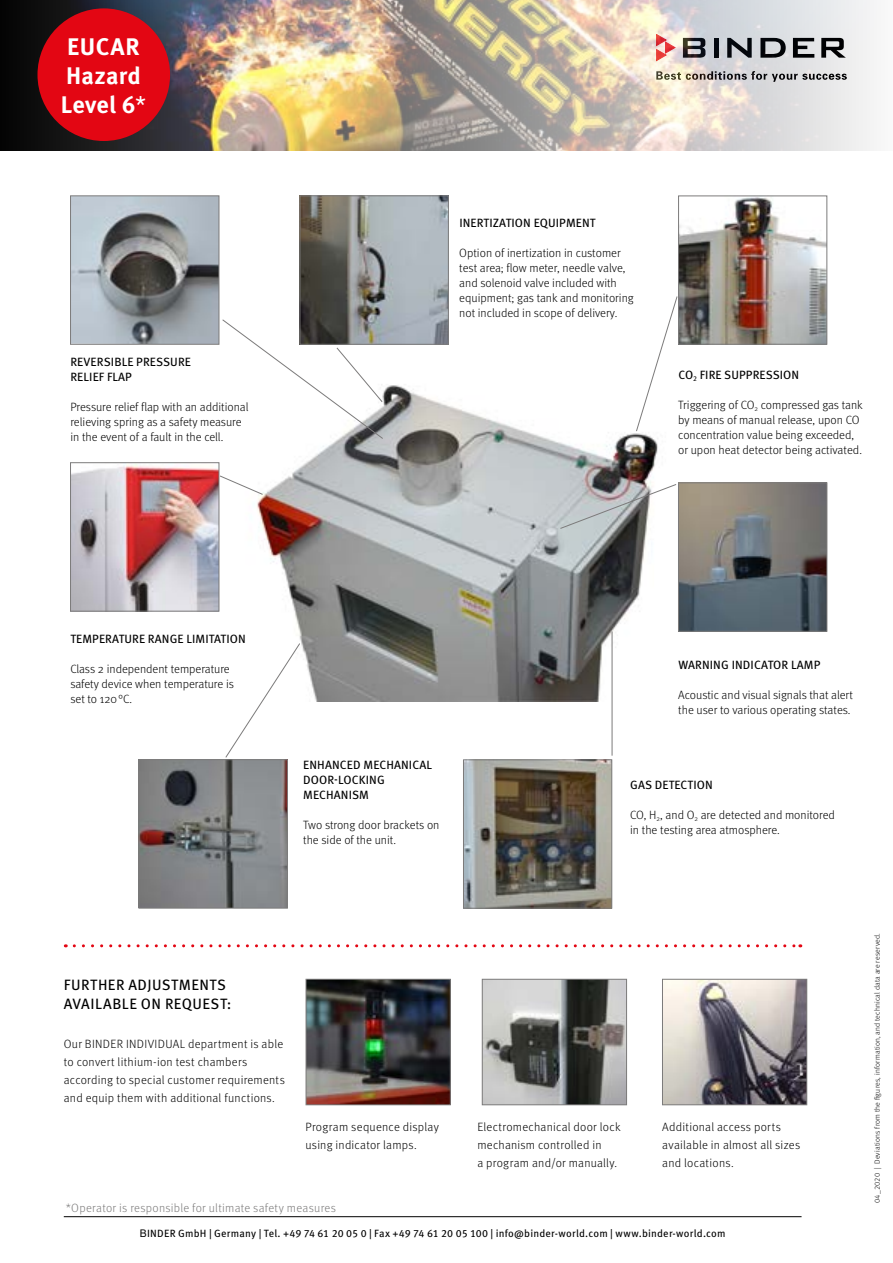
<style>
.page{position:relative;width:893px;height:1263px;background:#fff}
.page>*{position:absolute;margin:0;border:0;box-sizing:border-box;transform-origin:0 0}
.t1{font:700 24px/29.1px "Meta Pro";letter-spacing:.01em;color:#fff}
.t2{font:15px/19.5px "Meta Pro";letter-spacing:.03em;color:#000}
.t3{font:300 12px/15px "Meta Pro";color:#000}
.t4{font:300 12px/18px "Meta Pro";letter-spacing:.02em;color:#000}
.t5{font:12px/15px "Meta Pro";letter-spacing:.01em;color:#000}
.t6{font:300 12px "Meta Pro";letter-spacing:.02em;color:#7c7b7b}
.t7{font:10.5px "Meta Pro";letter-spacing:.02em;color:#000}
.t8{font:300 7.5px "Meta Pro";letter-spacing:.025em;color:#000}
.s1{font-weight:400}
.s2{font-family:"Arial Unicode MS"}
</style>
<div class="page">
<hr style="left:64px;top:1216px;width:737px;height:1px;background:#000">
<img style="left:664px;top:981px;width:141px;height:122px">
<div style="left:662px;top:979px;width:145px;height:126px;border:1px solid #7c7b7b"></div>
<img style="left:308px;top:981px;width:140px;height:122px">
<div style="left:306px;top:979px;width:144px;height:126px;border:1px solid #7c7b7b"></div>
<img style="left:484px;top:981px;width:141px;height:122px">
<div style="left:482px;top:979px;width:145px;height:126px;border:1px solid #7c7b7b"></div>
<img style="left:0;top:0;width:874px;height:150px">
<img style="left:257px;top:385px;width:462px;height:316px">
<img style="left:302px;top:198px;width:145px;height:144px">
<div style="left:300px;top:196px;width:149px;height:148px;border:1px solid #7c7b7b"></div>
<img style="left:465px;top:762px;width:145px;height:144px">
<div style="left:463px;top:760px;width:149px;height:148px;border:1px solid #7c7b7b"></div>
<img style="left:680px;top:198px;width:145px;height:144px">
<div style="left:678px;top:196px;width:149px;height:148px;border:1px solid #7c7b7b"></div>
<img style="left:680px;top:485px;width:145px;height:144px">
<div style="left:678px;top:483px;width:149px;height:148px;border:1px solid #7c7b7b"></div>
<img style="left:141px;top:761px;width:145px;height:145px">
<div style="left:139px;top:759px;width:149px;height:149px;border:1px solid #7c7b7b"></div>
<img style="left:72px;top:464px;width:145px;height:145px">
<div style="left:70px;top:462px;width:149px;height:149px;border:1px solid #7c7b7b"></div>
<img style="left:72px;top:198px;width:145px;height:144px">
<div style="left:70px;top:196px;width:149px;height:148px;border:1px solid #7c7b7b"></div>
<svg style="left:222px;top:319px;width:162px;height:120px"></svg>
<svg style="left:219px;top:475px;width:45px;height:20px"></svg>
<svg style="left:225px;top:642px;width:76px;height:116px"></svg>
<hr style="left:612px;top:631px;width:1px;height:125px;background:#7c7b7b">
<svg style="left:559px;top:483px;width:118px;height:46px"></svg>
<svg style="left:635px;top:296px;width:43px;height:136px"></svg>
<svg style="left:74px;top:944px;width:727px;height:3px"></svg>
<div style="left:37px;top:8px;width:133px;height:133px;background:#e30613;border-radius:50%"></div>
<h1 class="t1" style="left:61px;top:30px;width:87px">EUCAR<br>Hazard<br>Level 6<span class="s1">*</span></h1>
<p class="t5" style="left:70px;top:353px;width:122px">REVERSIBLE PRESSURE<br>RELIEF FLAP</p>
<p class="t3" style="left:70px;top:399px;width:180px">Pressure relief flap with an additional relieving spring as a safety measure in the event of a fault in the cell.</p>
<p class="t5" style="left:459px;top:215px;width:138px">INERTIZATION EQUIPMENT</p>
<p class="t3" style="left:459px;top:245px;width:176px">Option of inertization in customer test area; flow meter, needle valve, and solenoid valve included with equipment; gas tank and monitoring not included in scope of delivery.</p>
<p class="t5" style="left:678px;top:367px;width:122px">CO<sub>2</sub> FIRE SUPPRESSION</p>
<p class="t3" style="left:678px;top:397px;width:186px">Triggering of CO<sub>2</sub> compressed gas tank by means of manual release, upon CO concentration value being exceeded, or upon heat detector being activated.</p>
<p class="t5" style="left:70px;top:630px;width:177px">TEMPERATURE RANGE LIMITATION</p>
<p class="t3" style="left:70px;top:661px;width:165px">Class 2 independent temperature safety device when temperature is set to 120°C.</p>
<p class="t5" style="left:303px;top:756px;width:130px">ENHANCED MECHANICAL<br>DOOR-LOCKING<br>MECHANISM</p>
<p class="t3" style="left:303px;top:816px;width:138px">Two strong door brackets on the side of the unit.</p>
<p class="t5" style="left:678px;top:657px;width:144px">WARNING INDICATOR LAMP</p>
<p class="t3" style="left:678px;top:687px;width:176px">Acoustic and visual signals that alert the user to various operating states.</p>
<p class="t5" style="left:630px;top:777px;width:84px">GAS DETECTION</p>
<p class="t3" style="left:630px;top:807px;width:206px">CO, H<sub>2</sub>, and O<sub>2</sub> are detected and monitored in the testing area atmosphere.</p>
<p class="t2" style="left:64px;top:974px;width:169px">FURTHER ADJUSTMENTS<br>AVAILABLE ON REQUEST:</p>
<p class="t4" style="left:64px;top:1034px;width:223px">Our BINDER INDIVIDUAL department is able to convert lithium-ion test chambers according to special customer requirements and equip them with additional functions.</p>
<p class="t4" style="left:305px;top:1117px;width:135px">Program sequence display using indicator lamps.</p>
<p class="t6" style="left:66px;top:1199px;width:272px">*Operator is responsible for ultimate safety measures</p>
<p class="t4" style="left:477px;top:1117px;width:145px">Electromechanical door lock mechanism controlled in<br>a program and/or manually.</p>
<p class="t4" style="left:662px;top:1117px;width:139px">Additional access ports available in almost all sizes and locations.</p>
<p class="t7" style="left:140px;top:1225px;width:587px"><span class="s2">B</span>INDER GmbH | Germany | Tel. +49 74 61 20 05 0 | Fax +49 74 61 20 05 100 | info@binder-world.com | www.binder-world.com</p>
<p class="t8" style="left:872px;top:1203px;width:272px;rotate:-90deg">04_2020 | Deviations from the figures, information, and technical data are reserved.</p>
</div>
